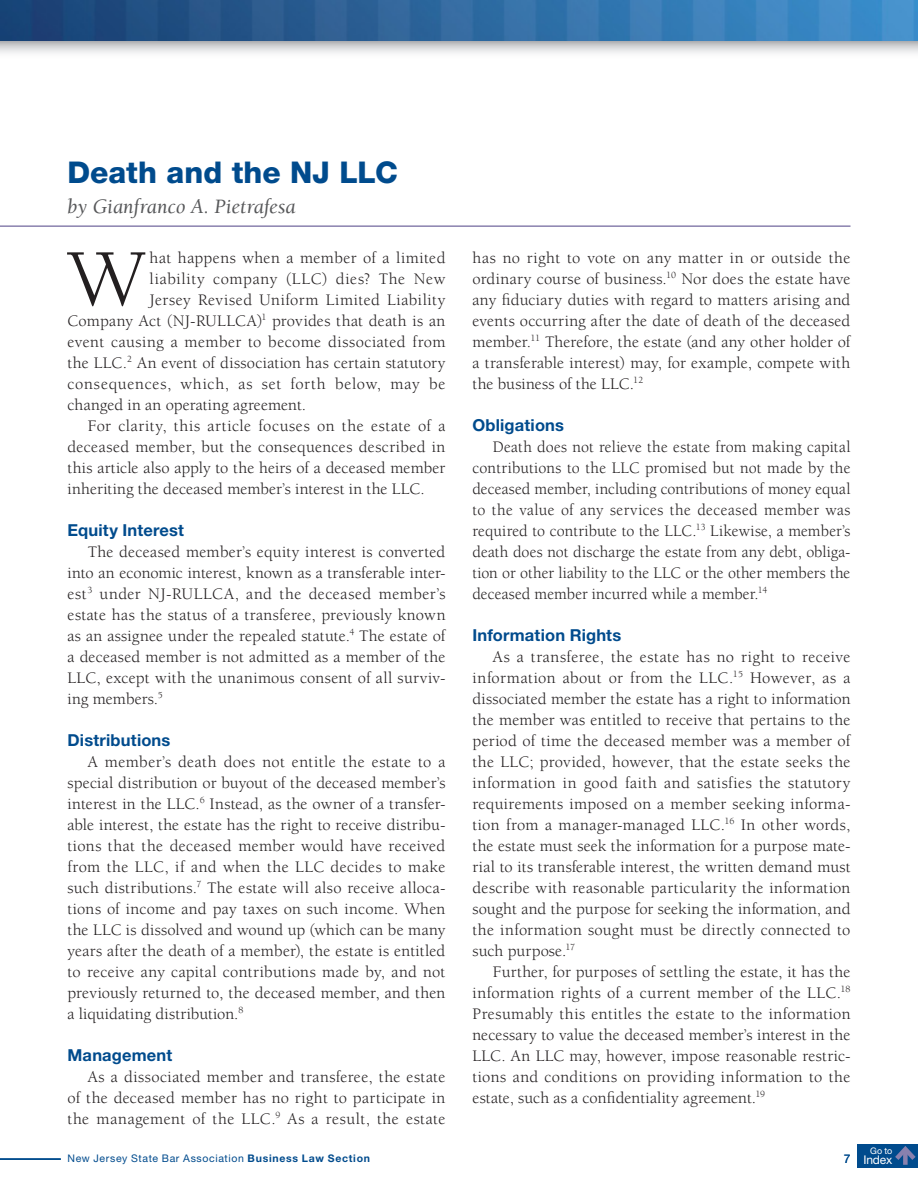
<style>
.page{position:relative;width:918px;height:1188px;background:#fff}
.page>*{position:absolute;margin:0;border:0;box-sizing:border-box;transform-origin:0 0}
.intro{font:82.65px "Berkeley";color:#231f20}
.t1{font:800 30px "Helvetica Neue LT Std";color:#004b8d}
.byline{font:italic 21px "Berkeley";color:#57585a}
.body{font:16.5px/21px "Berkeley";letter-spacing:.01em;color:#231f20;text-align:justify}
.intro-2{font:16.5px "Berkeley";letter-spacing:.025em;color:#231f20}
.subtitle{font:700 16.5px "Helvetica Neue LT Std";letter-spacing:.01em;color:#004b8d}
.intro-3{font:16.5px "Berkeley";letter-spacing:.005em;color:#231f20}
.t2{font:12px "Helvetica Neue LT Std";letter-spacing:-.01em;color:#fff}
.t3{font:12px "Helvetica Neue LT Std";color:#004b8d}
.t4{font:10.5px "Helvetica Neue LT Std";letter-spacing:.06em;color:#004b8d}
.t5{font:9px "Helvetica Neue LT Std";color:#fff}
.s1{font-weight:700}
</style>
<div class="page">
<hr style="left:0;top:225px;width:850px;height:2px;background:#8981ae">
<svg style="left:0;top:40px;width:918px;height:13px;background:#c6ccd2"></svg>
<img style="left:0;top:0;width:918px;height:40px">
<hr style="left:0;top:1158px;width:61px;height:2px;background:#004b8d">
<div style="left:857px;top:1144px;width:61px;height:24px;background:#004b8d"></div>
<svg style="left:895px;top:1146px;width:21px;height:19px"></svg>
<p class="t1" style="left:68px;top:155px;width:332px">Death and the NJ LLC</p>
<p class="byline" style="left:68px;top:196px;width:229px">by Gianfranco A. Pietrafesa</p>
<p class="intro" style="left:68px;top:235px;width:80px">W</p>
<p class="intro-2" style="left:150px;top:249px;width:297px">hat happens when a member of a limited</p>
<p class="intro-2" style="left:150px;top:270px;width:297px">liability company (LLC) dies? The New</p>
<p class="intro-2" style="left:150px;top:291px;width:297px">Jersey Revised Uniform Limited Liability</p>
<p class="intro-2" style="left:68px;top:312px;width:379px">Company Act (NJ-RULLCA)<sup>1</sup> provides that death is an</p>
<p class="intro-2" style="left:68px;top:333px;width:379px">event causing a member to become dissociated from</p>
<p class="intro-2" style="left:68px;top:354px;width:380px">the LLC.<sup>2</sup> An event of dissociation has certain statutory</p>
<p class="intro-2" style="left:68px;top:375px;width:380px">consequences, which, as set forth below, may be</p>
<p class="intro-3" style="left:68px;top:396px;width:240px">changed in an operating agreement.</p>
<p class="body" style="left:68px;top:416px;width:380px;text-indent:20px">For clarity, this article focuses on the estate of a deceased member, but the consequences described in this article also apply to the heirs of a deceased member inheriting the deceased member’s interest in the LLC.</p>
<p class="subtitle" style="left:68px;top:520px;width:118px">Equity Interest</p>
<p class="body" style="left:68px;top:542px;width:380px;text-indent:20px">The deceased member’s equity interest is converted into an economic interest, known as a transferable inter&shy;est<sup>3</sup> under NJ-RULLCA, and the deceased member’s estate has the status of a transferee, previously known as an assignee under the repealed statute.<sup>4</sup> The estate of a deceased member is not admitted as a member of the LLC, except with the unanimous consent of all surviv&shy;ing members.<sup>5</sup></p>
<p class="subtitle" style="left:68px;top:730px;width:104px">Distributions</p>
<p class="body" style="left:68px;top:752px;width:380px;text-indent:20px">A member’s death does not entitle the estate to a special distribution or buyout of the deceased member’s interest in the LLC.<sup>6</sup> Instead, as the owner of a transfer&shy;able interest, the estate has the right to receive distribu&shy;tions that the deceased member would have received from the LLC, if and when the LLC decides to make such distributions.<sup>7</sup> The estate will also receive alloca&shy;tions of income and pay taxes on such income. When the LLC is dissolved and wound up (which can be many years after the death of a member), the estate is entitled to receive any capital contributions made by, and not previously returned to, the deceased member, and then a liquidating distribution.<sup>8</sup></p>
<p class="subtitle" style="left:68px;top:1045px;width:106px">Management</p>
<p class="body" style="left:68px;top:1067px;width:380px;text-indent:20px">As a dissociated member and transferee, the estate of the deceased member has no right to participate in the management of the LLC.<sup>9</sup> As a result, the estate</p>
<p class="body" style="left:472px;top:248px;width:380px">has no right to vote on any matter in or outside the ordinary course of business.<sup>10</sup> Nor does the estate have any fiduciary duties with regard to matters arising and events occurring after the date of death of the deceased member.<sup>11</sup> Therefore, the estate (and any other holder of a transferable interest) may, for example, compete with the business of the LLC.<sup>12</sup></p>
<p class="subtitle" style="left:472px;top:415px;width:93px">Obligations</p>
<p class="body" style="left:472px;top:437px;width:380px;text-indent:20px">Death does not relieve the estate from making capital contributions to the LLC promised but not made by the deceased member, including contributions of money equal to the value of any services the deceased member was required to contribute to the LLC.<sup>13</sup> Likewise, a member’s death does not discharge the estate from any debt, obliga&shy;tion or other liability to the LLC or the other members the deceased member incurred while a member.<sup>14</sup></p>
<p class="subtitle" style="left:472px;top:625px;width:150px">Information Rights</p>
<p class="body" style="left:472px;top:647px;width:380px;text-indent:20px">As a transferee, the estate has no right to receive information about or from the LLC.<sup>15</sup> However, as a dissociated member the estate has a right to information the member was entitled to receive that pertains to the period of time the deceased member was a member of the LLC; provided, however, that the estate seeks the information in good faith and satisfies the statutory requirements imposed on a member seeking informa&shy;tion from a manager-managed LLC.<sup>16</sup> In other words, the estate must seek the information for a purpose mate&shy;rial to its transferable interest, the written demand must describe with reasonable particularity the information sought and the purpose for seeking the information, and the information sought must be directly connected to such purpose.<sup>17</sup></p>
<p class="body" style="left:472px;top:962px;width:380px;text-indent:20px">Further, for purposes of settling the estate, it has the information rights of a current member of the LLC.<sup>18<br></sup>Presumably this entitles the estate to the information necessary to value the deceased member’s interest in the LLC. An LLC may, however, impose reasonable restric&shy;tions and conditions on providing information to the estate, such as a confidentiality agreement.<sup>19</sup></p>
<p class="t4" style="left:68px;top:1152px;width:304px">New Jersey State Bar Association <span class="s1">Business Law Section</span></p>
<p class="t3" style="left:844px;top:1151px;width:8px">7</p>
<p class="t5" style="left:870px;top:1145px;width:24px">Go to</p>
<p class="t2" style="left:863px;top:1153px;width:31px">Index</p>
</div>
